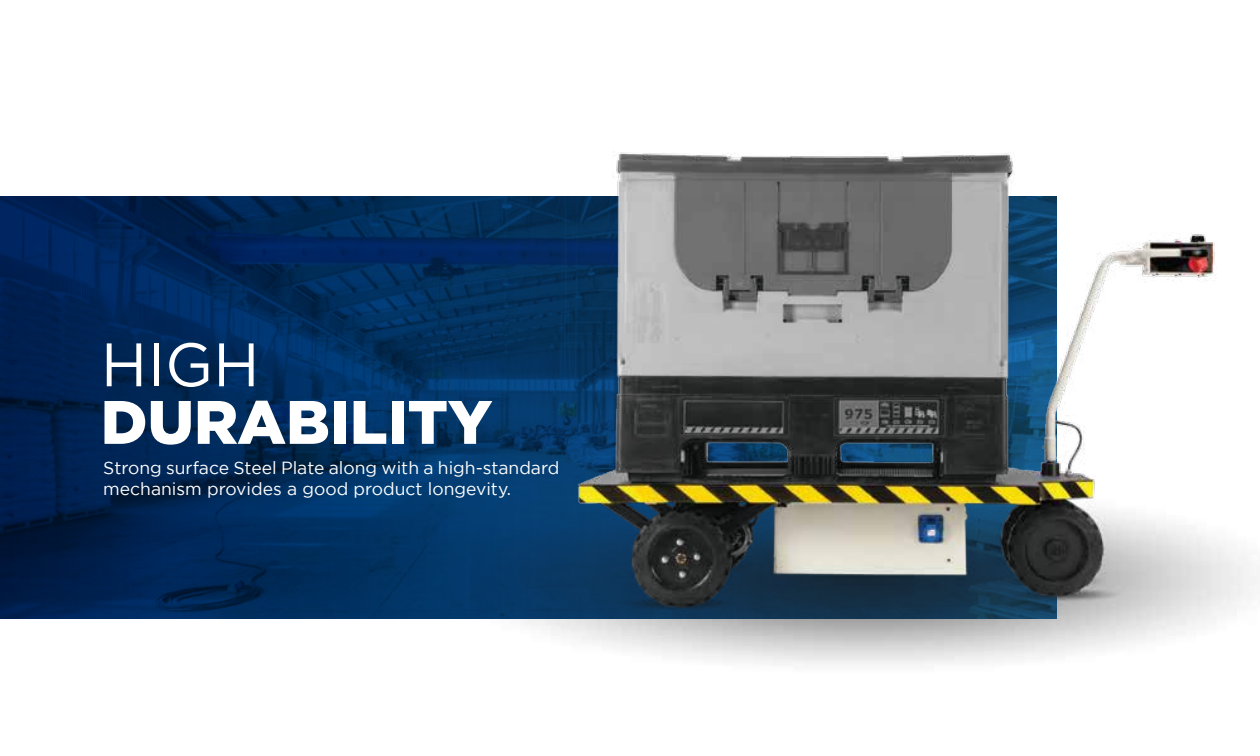
<style>
.page{position:relative;width:1260px;height:756px;background:#fff}
.page>*{position:absolute;margin:0;border:0;box-sizing:border-box;transform-origin:0 0}
.t1{font:900 61.25px "Gotham";color:#fff}
.t2{font:61.25px "Gotham";color:#fff}
.t3{font:17.5px/21px "Gotham";color:#fff}
</style>
<div class="page">
<img style="left:0;top:197px;width:471px;height:422px">
<img style="left:471px;top:151px;width:786px;height:513px">
<h1 class="t2" style="left:101px;top:331px;width:160px">HIGH</h1>
<h1 class="t1" style="left:101px;top:387px;width:393px">DURABILITY</h1>
<p class="t3" style="left:103px;top:457px;width:458px">Strong surface Steel Plate along with a high-standard mechanism provides a good product longevity.</p>
</div>
